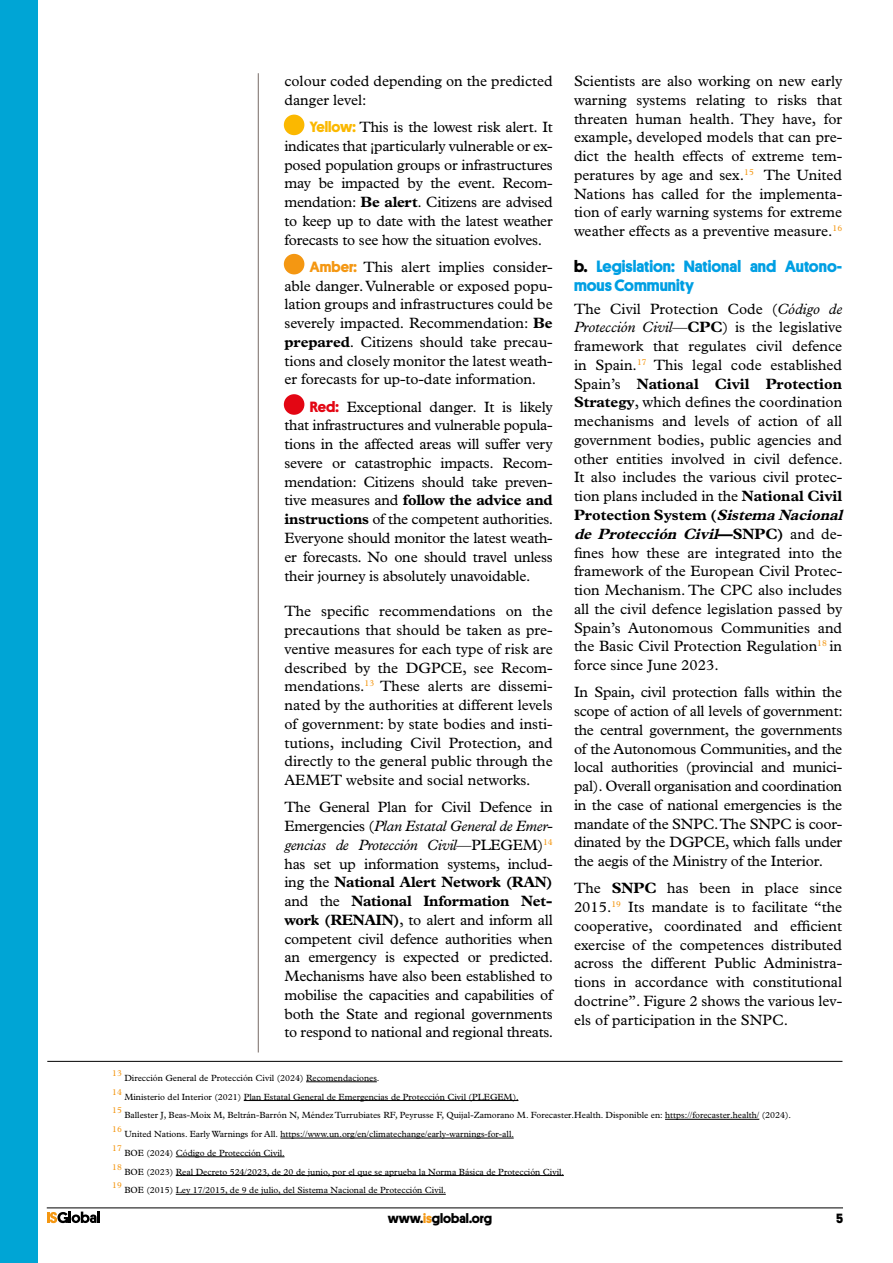
<style>
.page{position:relative;width:893px;height:1263px;background:#fff}
.page>*{position:absolute;margin:0;border:0;box-sizing:border-box;transform-origin:0 0}
.text_base{font:700 16.5px/18.8px "Platform";color:#009fe3}
.text_base-2{font:15px/18.8px "Plantin";color:#000;text-align:justify}
.t1{font:700 13.5px "Platform";color:#000}
.leyendas{font:9px "Plantin";color:#000}
.leyendas-2{font:8.7px "Plantin";color:#f49712}
.s1{font-family:"Platform";font-weight:700;color:#fbb800}
.s2{font-weight:700}
.s3{font-family:"Platform";font-weight:700;color:#f49712}
.s4{font-family:"Platform";font-weight:700;color:#e30613}
.s5{font-style:italic}
.s6{color:#000}
.s7{font-weight:700;font-style:italic}
.s8{color:#f49712}
</style>
<div class="page">
<svg style="left:47px;top:1211px;width:53px;height:12px"></svg>
<hr style="left:47px;top:1207px;width:796px;height:1px;background:#000">
<div style="left:0;top:0;width:37px;height:1263px;background:#00a5d5"></div>
<hr style="left:306px;top:1081px;width:71px;height:1px;background:#000">
<hr style="left:244px;top:1100px;width:274px;height:1px;background:#000">
<hr style="left:665px;top:1119px;width:94px;height:1px;background:#000">
<hr style="left:280px;top:1138px;width:234px;height:1px;background:#000">
<hr style="left:176px;top:1156px;width:109px;height:1px;background:#000">
<hr style="left:176px;top:1175px;width:388px;height:1px;background:#000">
<hr style="left:176px;top:1194px;width:270px;height:1px;background:#000">
<hr style="left:47px;top:1061px;width:795px;height:1px;background:#000">
<hr style="left:258px;top:73px;width:1px;height:979px;background:#867b77">
<div style="left:284px;top:115px;width:20px;height:20px;background:#fbb800;border-radius:50%"></div>
<div style="left:284px;top:254px;width:20px;height:20px;background:#f49712;border-radius:50%"></div>
<div style="left:284px;top:394px;width:20px;height:21px;background:#e30613;border-radius:50%"></div>
<p class="text_base-2" style="left:284px;top:72px;width:270px">colour coded depending on the predicted danger level:</p>
<p class="text_base-2" style="left:284px;top:118px;width:270px;text-indent:26px"><span class="s1">Yellow:</span> This is the lowest risk alert. It indicates that ¡particularly vulnerable or ex&shy;posed population groups or infrastructures may be impacted by the event. Recom&shy;mendation: <span class="s2">Be alert</span>. Citizens are advised to keep up to date with the latest weather forecasts to see how the situation evolves.</p>
<p class="text_base-2" style="left:284px;top:257px;width:270px;text-indent:26px"><span class="s3">Amber:</span> This alert implies consider&shy;able danger. Vulnerable or exposed popu&shy;lation groups and infrastructures could be severely impacted. Recommendation: <span class="s2">Be prepared</span>. Citizens should take precau&shy;tions and closely monitor the latest weath&shy;er forecasts for up-to-date information.</p>
<p class="text_base-2" style="left:284px;top:397px;width:270px;text-indent:26px"><span class="s4">Red:</span> Exceptional danger. It is likely that infrastructures and vulnerable popula&shy;tions in the affected areas will suffer very severe or catastrophic impacts. Recom&shy;mendation: Citizens should take preven&shy;tive measures and <span class="s2">follow the advice and instructions</span> of the competent authorities.<br>Everyone should monitor the latest weath&shy;er forecasts. No one should travel unless their journey is absolutely unavoidable.</p>
<p class="text_base-2" style="left:284px;top:602px;width:270px">The specific recommendations on the precautions that should be taken as pre&shy;ventive measures for each type of risk are described by the DGPCE, see Recom&shy;mendations.<sup>13</sup> These alerts are dissemi&shy;nated by the authorities at different levels of government: by state bodies and insti&shy;tutions, including Civil Protection, and directly to the general public through the AEMET website and social networks.</p>
<p class="text_base-2" style="left:284px;top:798px;width:270px">The General Plan for Civil Defence in Emergencies (<span class="s5">Plan Estatal General de Emer&shy;gencias de Protección Civil</span>—PLEGEM)<sup>14 </sup>has set up information systems, includ&shy;ing the <span class="s2">National Alert Network (RAN) </span>and the <span class="s2">National Information Net&shy;work (RENAIN)</span>, to alert and inform all competent civil defence authorities when an emergency is expected or predicted.<br>Mechanisms have also been established to mobilise the capacities and capabilities of both the State and regional governments to respond to national and regional threats.</p>
<p class="leyendas-2" style="left:112px;top:1068px;width:11px">13</p>
<p class="leyendas" style="left:124px;top:1073px;width:257px">Dirección General de Protección Civil (2024) Recomendaciones.</p>
<p class="leyendas-2" style="left:112px;top:1087px;width:11px">14</p>
<p class="leyendas" style="left:124px;top:1091px;width:396px">Ministerio del Interior (2021) Plan Estatal General de Emergencias de Protección Civil (PLEGEM).</p>
<p class="text_base-2" style="left:574px;top:72px;width:270px">Scientists are also working on new early warning systems relating to risks that threaten human health. They have, for example, developed models that can pre&shy;dict the health effects of extreme tem&shy;peratures by age and sex.<sup>15</sup> The United Nations has called for the implementa&shy;tion of early warning systems for extreme weather effects as a preventive measure.<sup>16</sup></p>
<p class="text_base" style="left:574px;top:256px;width:270px"><span class="s6">b.</span> Legislation: National and Autono&shy;mous Community</p>
<p class="text_base-2" style="left:574px;top:299px;width:274px;text-align:left">The Civil Protection Code (<span class="s5">Código de Protección Civil</span>—<span class="s2">CPC</span>) is the legislative framework that regulates civil defence in Spain.<sup>17</sup> This legal code established Spain’s <span class="s2">National Civil Protection Strategy</span>, which defines the coordination mechanisms and levels of action of all government bodies, public agencies and other entities involved in civil defence.<br>It also includes the various civil protec&shy;tion plans included in the <span class="s2">National Civil Protection System (</span><span class="s7">SistemaNacional de Protección Civil</span><span class="s2">— S N P C )</span> a n d d e - fines how these are integrated into the framework of the European Civil Protec&shy;tion Mechanism. The CPC also includes all the civil defence legislation passed by Spain’s Autonomous Communities and the Basic Civil Protection Regulation<sup>18</sup> in force since June 2023.</p>
<p class="text_base-2" style="left:574px;top:683px;width:270px">In Spain, civil protection falls within the scope of action of all levels of government: the central government, the governments of the Autonomous Communities, and the local authorities (provincial and munici&shy;pal). Overall organisation and coordination in the case of national emergencies is the mandate of the SNPC. The SNPC is coor&shy;dinated by the DGPCE, which falls under the aegis of the Ministry of the Interior.</p>
<p class="text_base-2" style="left:574px;top:879px;width:270px">The <span class="s2">SNPC</span> has been in place since 2015.<sup>19</sup> Its mandate is to facilitate “the cooperative, coordinated and efficient exercise of the competences distributed across the different Public Administra&shy;tions in accordance with constitutional doctrine”. Figure 2 shows the various lev&shy;els of participation in the SNPC.</p>
<p class="leyendas-2" style="left:112px;top:1105px;width:11px">15</p>
<p class="leyendas" style="left:124px;top:1110px;width:668px">Ballester J, Beas-Moix M, Beltrán-Barrón N, Méndez Turrubiates RF, Peyrusse F, Quijal-Zamorano M. Forecaster.Health. Disponible en: https://forecaster.health/ (2024).</p>
<p class="leyendas-2" style="left:112px;top:1124px;width:11px">16</p>
<p class="leyendas" style="left:124px;top:1129px;width:391px">United Nations. Early Warnings for All. https://www.un.org/en/climatechange/early-warnings-for-all.</p>
<p class="leyendas-2" style="left:112px;top:1143px;width:11px">17</p>
<p class="leyendas" style="left:124px;top:1148px;width:162px">BOE (2024) Código de Protección Civil.</p>
<p class="leyendas-2" style="left:112px;top:1162px;width:11px">18</p>
<p class="leyendas" style="left:124px;top:1166px;width:441px">BOE (2023) Real Decreto 524/2023, de 20 de junio, por el que se aprueba la Norma Básica de Protección Civil.</p>
<p class="leyendas-2" style="left:112px;top:1180px;width:11px">19</p>
<p class="leyendas" style="left:124px;top:1185px;width:323px">BOE (2015) Ley 17/2015, de 9 de julio, del Sistema Nacional de Protección Civil.</p>
<p class="t1" style="left:388px;top:1208px;width:106px">www.<span class="s8">is</span>global.org</p>
<p class="t1" style="left:836px;top:1208px;width:9px">5</p>
</div>
